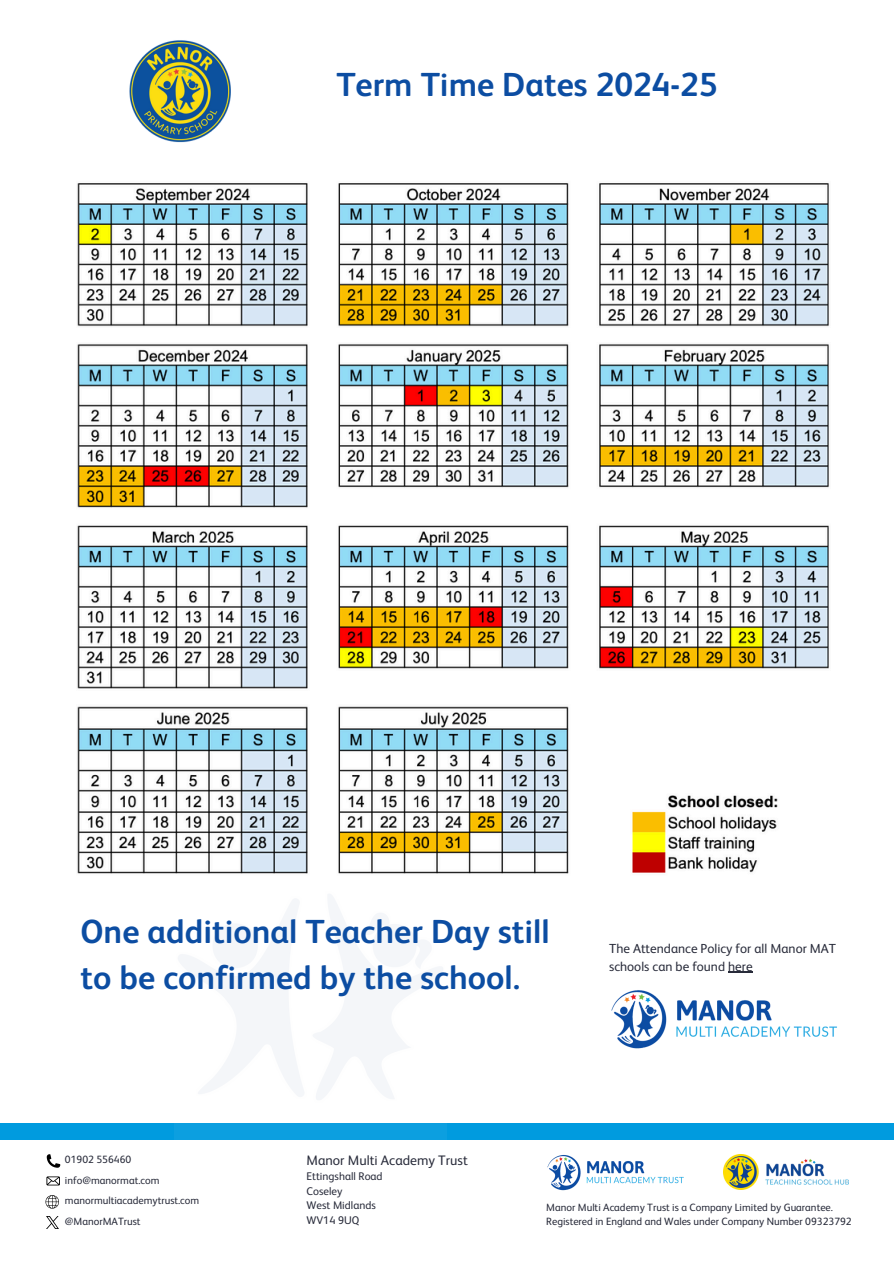
<style>
.page{position:relative;width:894px;height:1264px;background:#fff}
.page>*{position:absolute;margin:0;border:0;box-sizing:border-box;transform-origin:0 0}
.t1{font:700 33.3px/46.2px "FS Albert Arabic";color:#0c4da2}
.t2{font:13.8px "FS Albert Arabic";color:#282b3a}
.t3{font:13.2px/17.5px "FS Albert Arabic";color:#282b3a}
.t4{font:11.1px/14.9px "FS Albert Arabic";color:#282b3a}
.t5{font:10.5px/20.4px "FS Albert";color:#282b3a}
</style>
<div class="page">
<div style="left:0;top:1123px;width:893px;height:17px;background:#009bdf"></div>
<img style="left:174px;top:894px;width:273px;height:246px">
<img style="left:723px;top:1154px;width:125px;height:35px">
<img style="left:547px;top:1155px;width:137px;height:35px">
<svg style="left:47px;top:1216px;width:11px;height:12px"></svg>
<svg style="left:45px;top:1195px;width:14px;height:13px"></svg>
<svg style="left:46px;top:1176px;width:14px;height:9px"></svg>
<svg style="left:47px;top:1154px;width:13px;height:13px"></svg>
<img style="left:611px;top:990px;width:226px;height:59px">
<img style="left:129px;top:40px;width:102px;height:103px">
<img style="left:77px;top:183px;width:752px;height:691px">
<svg style="left:728px;top:971px;width:24px;height:1px"></svg>
<h1 class="t1" style="left:336px;top:61px;width:382px">Term Time Dates 2024-25</h1>
<h1 class="t1" style="left:80px;top:908px;width:470px">One additional Teacher Day still to be confirmed by the school.</h1>
<p class="t3" style="left:609px;top:939px;width:228px">The Attendance Policy for all Manor MAT schools can be found here</p>
<p class="t5" style="left:65px;top:1150px;width:136px">01902 556460 info@manormat.com manormultiacademytrust.com @ManorMATrust</p>
<h2 class="t2" style="left:306px;top:1151px;width:163px">Manor Multi Academy Trust</h2>
<p class="t4" style="left:306px;top:1168px;width:78px">Ettingshall Road<br>Coseley<br>West Midlands<br>WV14 9UQ</p>
<p class="t5" style="left:546px;top:1200px;width:307px;line-height:14.1px">Manor Multi Academy Trust is a Company Limited by Guarantee.<br>Registered in England and Wales under Company Number 09323792</p>
</div>
